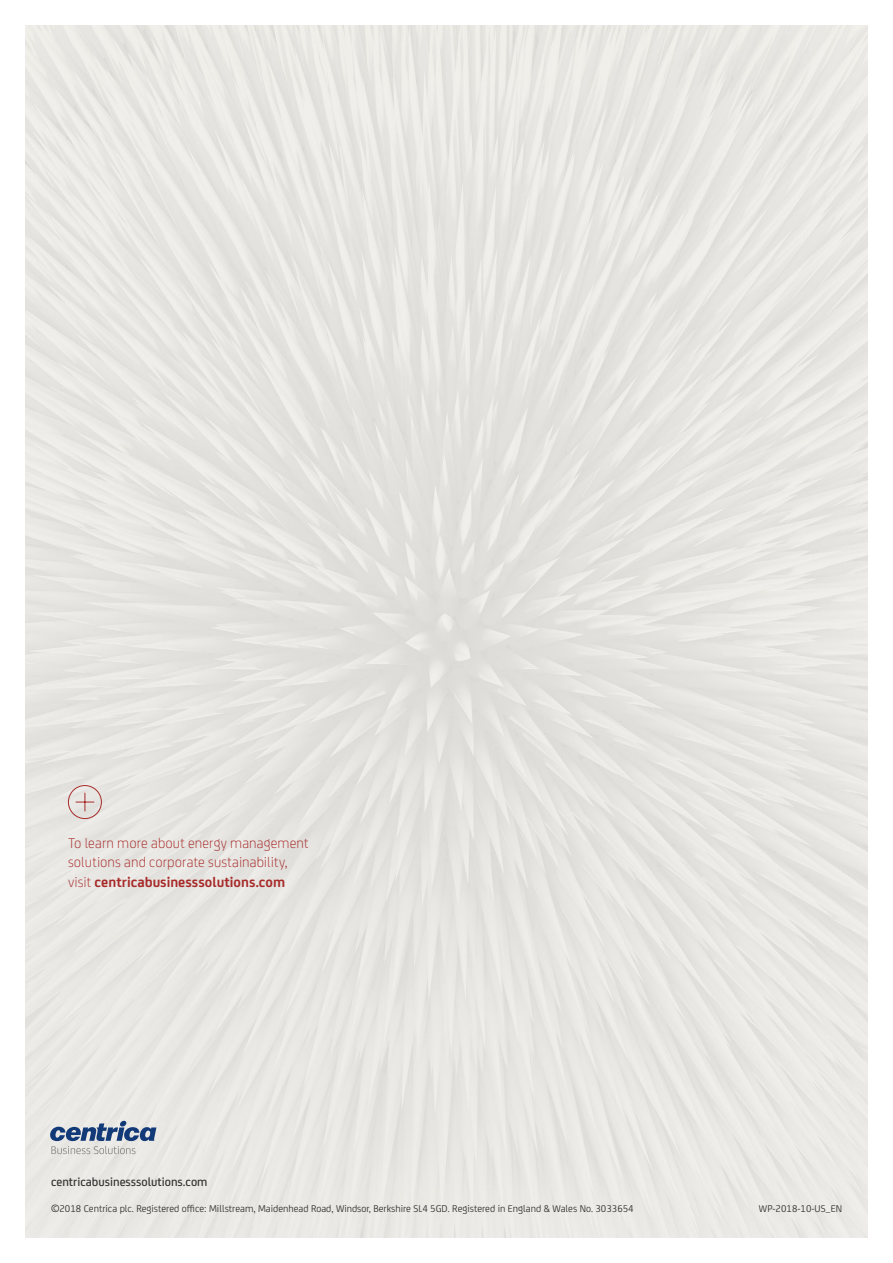
<style>
.page{position:relative;width:893px;height:1263px;background:#fff}
.page>*{position:absolute;margin:0;border:0;box-sizing:border-box;transform-origin:0 0}
.Body{font:300 15px/19.5px "FS Joey Pro";letter-spacing:.005em;color:#a72b2a}
.t1{font:500 12.75px "FS Joey Pro";color:#333}
.t2{font:10.5px "FS Joey Pro";color:#333}
.s1{font-weight:700}
</style>
<div class="page">
<div style="left:26px;top:26px;width:841px;height:1211px;background:#e7e6e2"></div>
<svg style="left:50px;top:1121px;width:106px;height:33px;background:#a6b1c0"></svg>
<svg style="left:68px;top:785px;width:34px;height:34px"></svg>
<p class="Body" style="left:68px;top:832px;width:242px">To learn more about energy management solutions and corporate sustainability, visit <span class="s1">centricabusinesssolutions.com</span></p>
<p class="t1" style="left:51px;top:1173px;width:158px">centricabusinesssolutions.com</p>
<p class="t2" style="left:51px;top:1201px;width:584px">©2018 Centrica plc. Registered office: Millstream, Maidenhead Road, Windsor, Berkshire SL4 5GD. Registered in England &amp; Wales No. 3033654</p>
<p class="t2" style="left:759px;top:1201px;width:85px">WP-2018-10-US_EN</p>
</div>
